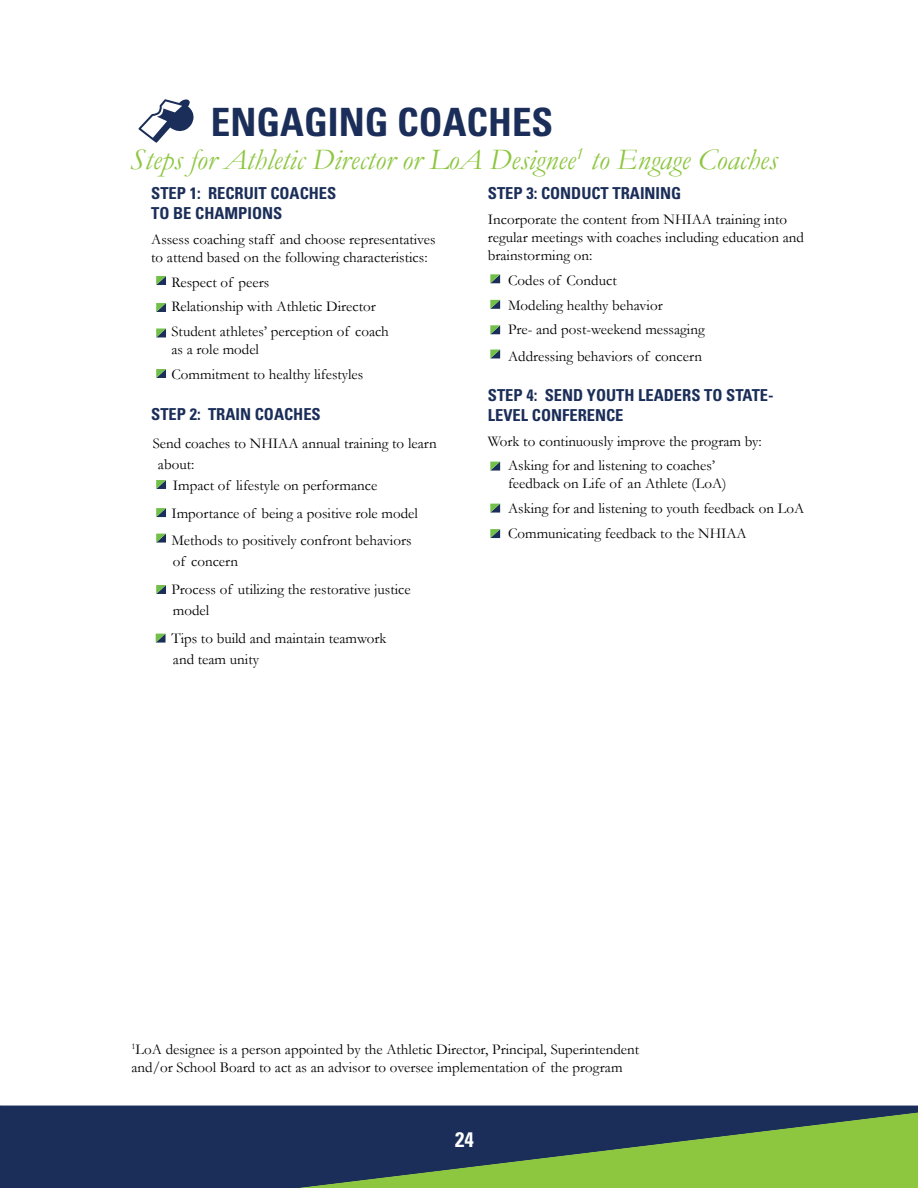
<style>
.page{position:relative;width:918px;height:1188px;background:#fff}
.page>*{position:absolute;margin:0;border:0;box-sizing:border-box;transform-origin:0 0}
.t1{font:700 condensed 39px "Univers LT Std";color:#1b2e59}
.t2{font:italic 30px "Garamond";color:#8dc63f}
.t3{font:700 condensed 21px "Univers LT Std";color:#fff}
.t4{font:700 condensed 16.5px/19.8px "Univers LT Std";color:#1b2e59}
.t5{font:15px/24.8px "Garamond";color:#000}
</style>
<div class="page">
<div style="left:0;top:1106px;width:918px;height:82px;background:#1a2e59"></div>
<svg style="left:299px;top:1113px;width:619px;height:75px;background:#547a4c"></svg>
<svg style="left:156px;top:276px;width:10px;height:9px"></svg>
<svg style="left:156px;top:303px;width:10px;height:9px"></svg>
<svg style="left:490px;top:274px;width:10px;height:9px"></svg>
<svg style="left:490px;top:300px;width:10px;height:9px"></svg>
<svg style="left:490px;top:325px;width:10px;height:9px"></svg>
<svg style="left:490px;top:350px;width:10px;height:8px"></svg>
<svg style="left:490px;top:462px;width:10px;height:9px"></svg>
<svg style="left:490px;top:504px;width:10px;height:9px"></svg>
<svg style="left:490px;top:529px;width:10px;height:9px"></svg>
<svg style="left:156px;top:328px;width:10px;height:10px"></svg>
<svg style="left:156px;top:369px;width:10px;height:9px"></svg>
<svg style="left:156px;top:480px;width:10px;height:9px"></svg>
<svg style="left:156px;top:508px;width:10px;height:9px"></svg>
<svg style="left:156px;top:534px;width:10px;height:9px"></svg>
<svg style="left:156px;top:585px;width:10px;height:9px"></svg>
<svg style="left:156px;top:634px;width:10px;height:9px"></svg>
<svg style="left:138px;top:99px;width:56px;height:44px"></svg>
<h1 class="t1" style="left:211px;top:98px;width:344px">ENGAGING COACHES</h1>
<h2 class="t2" style="left:130px;top:139px;width:649px">Steps for Athletic Director or LoA Designee<sup>1</sup> to Engage Coaches</h2>
<p class="t4" style="left:151px;top:184px;width:187px">STEP 1: RECRUIT COACHES<br>TO BE CHAMPIONS</p>
<p class="t5" style="left:151px;top:230px;width:286px;line-height:18px">Assess coaching staff and choose representatives to attend based on the following characteristics:</p>
<p class="t5" style="left:171px;top:269px;width:219px">Respect of peers<br>Relationship with Athletic Director<br>Student athletes’ perception of coach</p>
<p class="t5" style="left:171px;top:337px;width:193px">as a role model<br>Commitment to healthy lifestyles</p>
<p class="t4" style="left:151px;top:404px;width:171px">STEP 2: TRAIN COACHES</p>
<p class="t5" style="left:153px;top:430px;width:286px">Send coaches to NHIAA annual training to learn</p>
<p class="t5" style="left:158px;top:451px;width:38px">about:</p>
<p class="t5" style="left:173px;top:472px;width:206px">Impact of lifestyle on performance</p>
<p class="t5" style="left:171px;top:499px;width:248px;line-height:27.8px">Importance of being a positive role model<br>Methods to positively confront behaviors</p>
<p class="t5" style="left:171px;top:547px;width:241px;line-height:27.8px">of concern<br>Process of utilizing the restorative justice</p>
<p class="t5" style="left:171px;top:596px;width:217px;line-height:27.8px">model<br>Tips to build and maintain teamwork</p>
<p class="t5" style="left:173px;top:646px;width:88px">and team unity</p>
<p class="t4" style="left:488px;top:184px;width:195px">STEP 3: CONDUCT TRAINING</p>
<p class="t5" style="left:488px;top:210px;width:318px;line-height:18px">Incorporate the content from NHIAA training into regular meetings with coaches including education and brainstorming on:</p>
<p class="t5" style="left:508px;top:267px;width:198px">Codes of Conduct<br>Modeling healthy behavior<br>Pre- and post-weekend messaging</p>
<p class="t5" style="left:508px;top:343px;width:195px">Addressing behaviors of concern</p>
<p class="t4" style="left:488px;top:385px;width:287px">STEP 4: SEND YOUTH LEADERS TO STATE-<br>LEVEL CONFERENCE</p>
<p class="t5" style="left:508px;top:428px;width:255px;text-indent:-20px">Work to continuously improve the program by:<br>Asking for and listening to coaches’</p>
<p class="t5" style="left:508px;top:471px;width:298px">feedback on Life of an Athlete (LoA)<br>Asking for and listening to youth feedback on LoA<br>Communicating feedback to the NHIAA</p>
<p class="t5" style="left:131px;top:1040px;width:509px;line-height:18px"><sup>1</sup>LoA designee is a person appointed by the Athletic Director, Principal, Superintendent and/or School Board to act as an advisor to oversee implementation of the program</p>
<h3 class="t3" style="left:455px;top:1127px;width:20px">24</h3>
</div>
